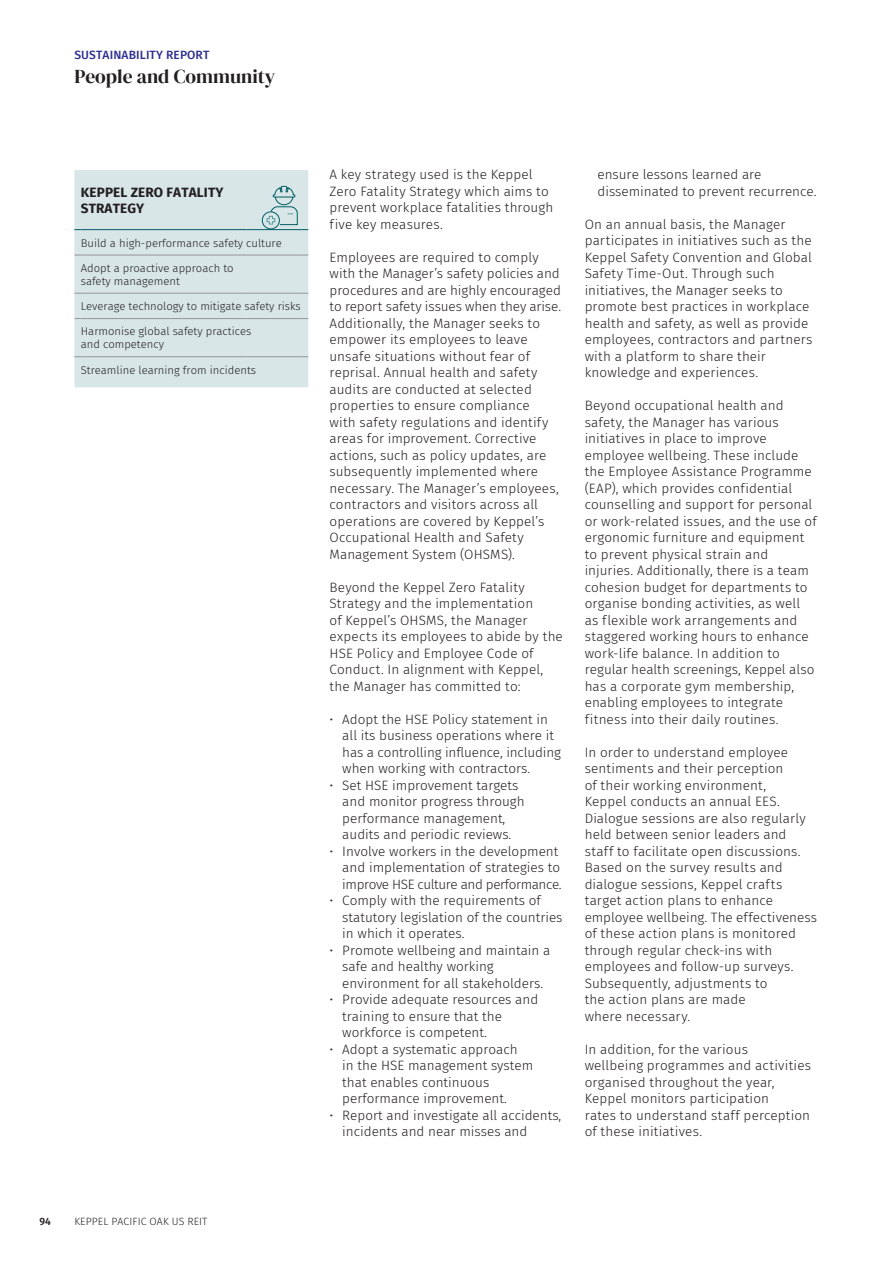
<style>
.page{position:relative;width:893px;height:1263px;background:#fff}
.page>*{position:absolute;margin:0;border:0;box-sizing:border-box;transform-origin:0 0}
.Page_Title_Cont{font:19.5px "DM Serif Display";color:#231f20}
.Bodytext{font:300 13.5px/16.5px "Fira Sans";letter-spacing:.005em;color:#231f20}
.Diagram_Box_Title{font:700 13.5px/16.5px "Fira Sans";letter-spacing:.01em;color:#231f20}
.Running-Header{font:500 12px "Fira Sans";letter-spacing:.01em;color:#2e3092}
.Tabletext_No-Indent{font:300 11.25px/12.8px "Fira Sans";color:#231f20}
.t1{font:300 10.5px "Fira Sans";letter-spacing:.01em;color:#231f20}
.t2{font:500 10.5px "Fira Sans";color:#231f20}
</style>
<div class="page">
<div style="left:74px;top:170px;width:234px;height:217px;background:#d8e6e8"></div>
<hr style="left:81px;top:255px;width:166px;height:1px;background:#939598">
<hr style="left:247px;top:255px;width:55px;height:1px;background:#939598">
<hr style="left:81px;top:293px;width:166px;height:1px;background:#939598">
<hr style="left:247px;top:293px;width:55px;height:1px;background:#939598">
<hr style="left:81px;top:318px;width:166px;height:1px;background:#939598">
<hr style="left:247px;top:318px;width:55px;height:1px;background:#939598">
<hr style="left:81px;top:356px;width:166px;height:1px;background:#939598">
<hr style="left:247px;top:356px;width:55px;height:1px;background:#939598">
<hr style="left:81px;top:229px;width:166px;height:1px;background:#005e63">
<hr style="left:247px;top:229px;width:55px;height:1px;background:#005e63">
<div style="left:262px;top:211px;width:18px;height:18px;border:1px solid #005e63;border-radius:50%"></div>
<svg style="left:266px;top:186px;width:42px;height:44px"></svg>
<p class="Running-Header" style="left:74px;top:45px;width:136px">SUSTAINABILITY REPORT</p>
<p class="Page_Title_Cont" style="left:74px;top:65px;width:202px">People and Community</p>
<p class="Diagram_Box_Title" style="left:81px;top:183px;width:144px">KEPPEL ZERO FATALITY<br>STRATEGY</p>
<p class="Tabletext_No-Indent" style="left:81px;top:236px;width:203px">Build a high-performance safety culture</p>
<p class="Tabletext_No-Indent" style="left:81px;top:262px;width:154px">Adopt a proactive approach to safety management</p>
<p class="Tabletext_No-Indent" style="left:81px;top:300px;width:222px">Leverage technology to mitigate safety risks</p>
<p class="Tabletext_No-Indent" style="left:81px;top:325px;width:172px">Harmonise global safety practices and competency</p>
<p class="Tabletext_No-Indent" style="left:81px;top:363px;width:177px">Streamline learning from incidents</p>
<p class="Bodytext" style="left:330px;top:166px;width:225px">A key strategy used is the Keppel<br>Zero Fatality Strategy which aims to prevent workplace fatalities through five key measures.</p>
<p class="Bodytext" style="left:330px;top:249px;width:233px">Employees are required to comply with the Manager’s safety policies and procedures and are highly encouraged to report safety issues when they arise.<br>Additionally, the Manager seeks to empower its employees to leave unsafe situations without fear of reprisal. Annual health and safety audits are conducted at selected properties to ensure compliance<br>with safety regulations and identify areas for improvement. Corrective actions, such as policy updates, are subsequently implemented where necessary. The Manager’s employees, contractors and visitors across all operations are covered by Keppel’s Occupational Health and Safety Management System (OHSMS).</p>
<p class="Bodytext" style="left:330px;top:579px;width:235px">Beyond the Keppel Zero Fatality<br>Strategy and the implementation<br>of Keppel’s OHSMS, the Manager expects its employees to abide by the<br>HSE Policy and Employee Code of<br>Conduct. In alignment with Keppel, the Manager has committed to:</p>
<p class="Bodytext" style="left:342px;top:711px;width:220px;text-indent:-13px">• Adopt the HSE Policy statement in all its business operations where it has a controlling influence, including when working with contractors.</p>
<p class="Bodytext" style="left:342px;top:777px;width:184px;text-indent:-13px">• Set HSE improvement targets and monitor progress through performance management, audits and periodic reviews.</p>
<p class="Bodytext" style="left:342px;top:843px;width:221px;text-indent:-13px">• Involve workers in the development and implementation of strategies to improve HSE culture and performance.</p>
<p class="Bodytext" style="left:342px;top:892px;width:222px;text-indent:-13px">• Comply with the requirements of statutory legislation of the countries in which it operates.</p>
<p class="Bodytext" style="left:342px;top:942px;width:210px;text-indent:-13px">• Promote wellbeing and maintain a safe and healthy working environment for all stakeholders.</p>
<p class="Bodytext" style="left:342px;top:991px;width:197px;text-indent:-13px">• Provide adequate resources and training to ensure that the workforce is competent.</p>
<p class="Bodytext" style="left:342px;top:1041px;width:192px;text-indent:-13px">• Adopt a systematic approach<br>in the HSE management system that enables continuous performance improvement.</p>
<p class="Bodytext" style="left:342px;top:1107px;width:221px;text-indent:-13px">• Report and investigate all accidents, incidents and near misses and</p>
<p class="Bodytext" style="left:597px;top:166px;width:221px">ensure lessons learned are disseminated to prevent recurrence.</p>
<p class="Bodytext" style="left:585px;top:216px;width:229px">On an annual basis, the Manager participates in initiatives such as the Keppel Safety Convention and Global Safety Time-Out. Through such initiatives, the Manager seeks to promote best practices in workplace health and safety, as well as provide employees, contractors and partners with a platform to share their knowledge and experiences.</p>
<p class="Bodytext" style="left:585px;top:397px;width:234px">Beyond occupational health and safety, the Manager has various initiatives in place to improve employee wellbeing. These include the Employee Assistance Programme (EAP), which provides confidential counselling and support for personal or work-related issues, and the use of ergonomic furniture and equipment to prevent physical strain and injuries. Additionally, there is a team cohesion budget for departments to organise bonding activities, as well as flexible work arrangements and staggered working hours to enhance work-life balance. In addition to regular health screenings, Keppel also has a corporate gym membership, enabling employees to integrate fitness into their daily routines.</p>
<p class="Bodytext" style="left:585px;top:744px;width:234px">In order to understand employee sentiments and their perception<br>of their working environment,<br>Keppel conducts an annual EES.<br>Dialogue sessions are also regularly held between senior leaders and staff to facilitate open discussions.<br>Based on the survey results and dialogue sessions, Keppel crafts target action plans to enhance employee wellbeing. The effectiveness of these action plans is monitored through regular check-ins with employees and follow-up surveys.<br>Subsequently, adjustments to<br>the action plans are made<br>where necessary.</p>
<p class="Bodytext" style="left:585px;top:1041px;width:228px">In addition, for the various<br>wellbeing programmes and activities organised throughout the year,<br>Keppel monitors participation<br>rates to understand staff perception of these initiatives.</p>
<p class="t2" style="left:40px;top:1212px;width:13px">94</p>
<p class="t1" style="left:74px;top:1213px;width:135px">KEPPEL PACIFIC OAK US REIT</p>
</div>
